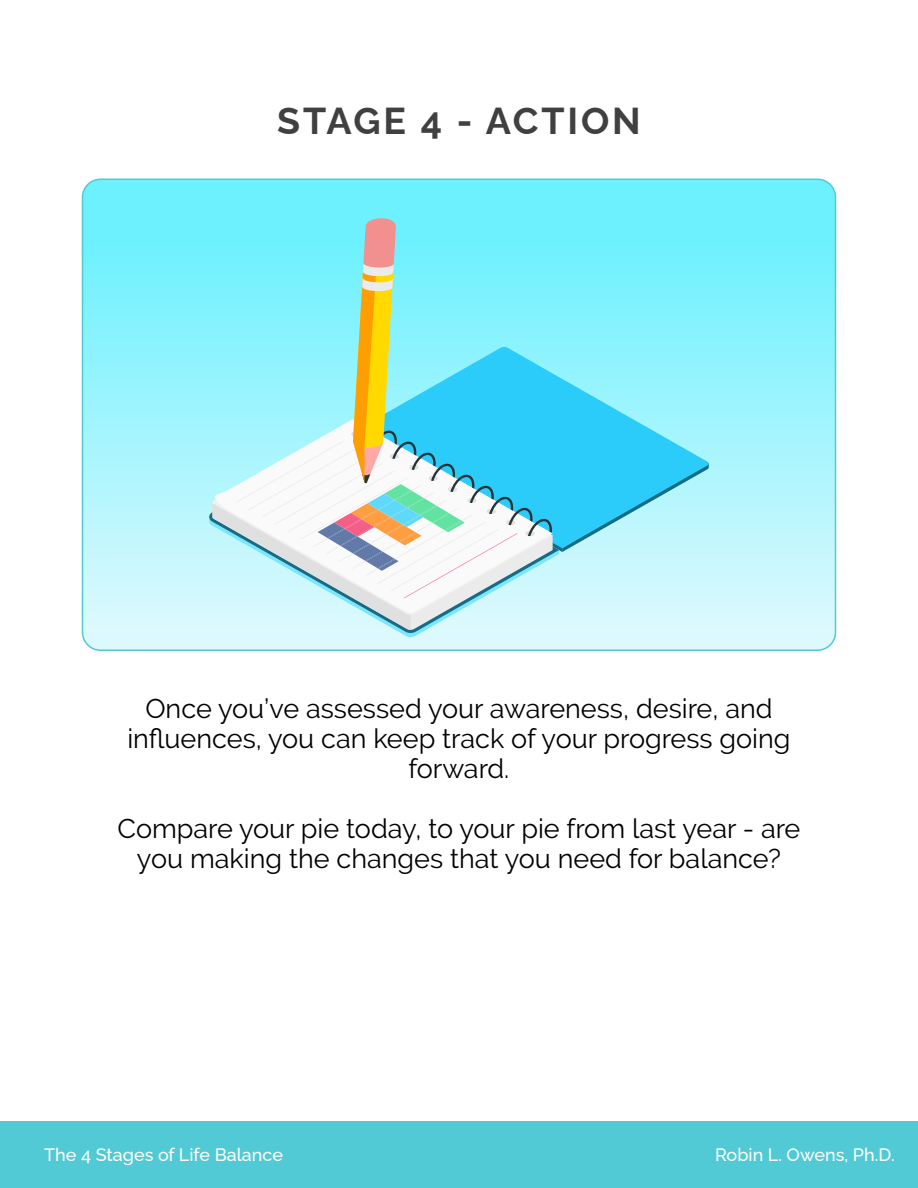
<style>
.page{position:relative;width:918px;height:1188px;background:#fff}
.page>*{position:absolute;margin:0;border:0;box-sizing:border-box;transform-origin:0 0}
.t1{font:100 37.5px "Raleway";letter-spacing:.075em;color:#404040}
.t2{font:27px/30px "Raleway";color:#000;text-align:center}
.t3{font:100 18px "Raleway";color:#fff}
</style>
<div class="page">
<svg style="left:82px;top:181px;width:754px;height:469px;background:#9bf3fd"></svg>
<svg style="left:209px;top:216px;width:500px;height:421px;background:#97e8f0"></svg>
<div style="left:0;top:1121px;width:918px;height:67px;background:#52cad5"></div>
<p class="t1" style="left:277px;top:91px;width:365px">STAGE 4 - ACTION</p>
<p class="t2" style="left:145px;top:694px;width:629px">Once you’ve assessed your awareness, desire, and</p>
<p class="t2" style="left:127px;top:724px;width:665px">influences, you can keep track of your progress going forward.</p>
<p class="t2" style="left:118px;top:814px;width:684px">Compare your pie today, to your pie from last year - are</p>
<p class="t2" style="left:137px;top:844px;width:646px">you making the changes that you need for balance?</p>
<p class="t3" style="left:44px;top:1140px;width:240px">The 4 Stages of Life Balance</p>
<p class="t3" style="left:715px;top:1140px;width:181px">Robin L. Owens, Ph.D.</p>
</div>
